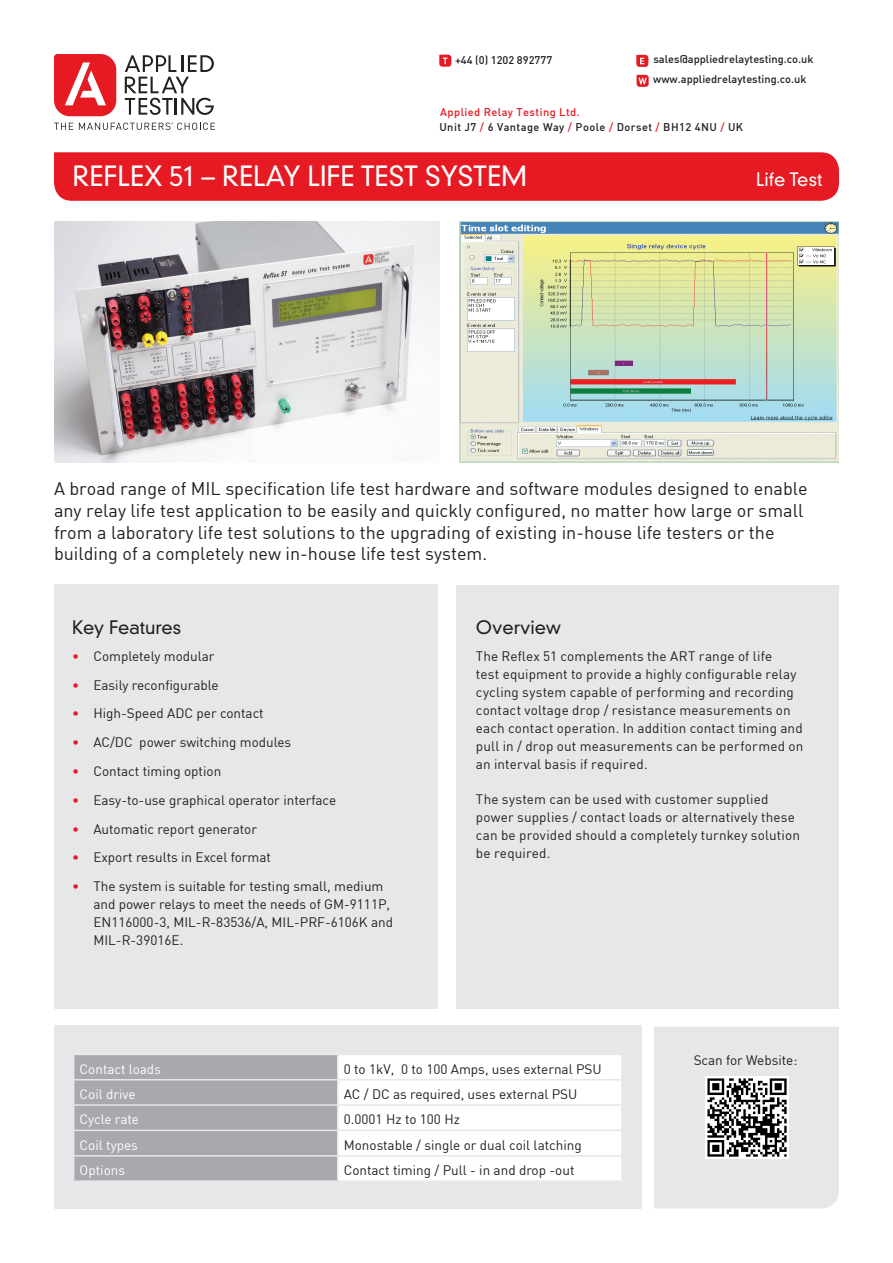
<style>
.page{position:relative;width:893px;height:1263px;background:#fff}
.page>*{position:absolute;margin:0;border:0;box-sizing:border-box;transform-origin:0 0}
.t1{font:300 27px "DIN Neuzeit Grotesk";color:#fff}
.Intro_Copy{font:18px/21.6px "DIN";color:#231f20}
.Headings{font:300 18px "DIN Neuzeit Grotesk";color:#231f20}
.Title_right_hand_tex{font:300 18px "DIN Neuzeit Grotesk";color:#fff}
.Front_Body_Copy{font:13.5px/18px "DIN";letter-spacing:.005em;color:#231f20}
.Specification_table{font:13.5px "DIN";color:#231f20}
.Specification_table-2{font:13.5px "DIN";color:#fff}
.t2{font:500 11.1px "DIN";color:#231f20}
.t3{font:500 11.1px "DIN";letter-spacing:.04em;color:#231f20}
.t4{font:500 11.1px "DIN";letter-spacing:.04em;color:#e51a23}
.s1{color:#e51a23}
</style>
<div class="page">
<svg style="left:54px;top:123px;width:19px;height:7px"></svg>
<svg style="left:79px;top:123px;width:136px;height:7px"></svg>
<div style="left:54px;top:1026px;width:587px;height:183px;background:#e6e7e9"></div>
<div style="left:654px;top:1027px;width:185px;height:181px;background:#e6e7e9"></div>
<img style="left:706px;top:1076px;width:83px;height:83px">
<svg style="left:54px;top:54px;width:62px;height:62px"></svg>
<svg style="left:125px;top:55px;width:89px;height:60px"></svg>
<div style="left:54px;top:584px;width:383px;height:425px;background:#e6e7e9"></div>
<div style="left:456px;top:585px;width:383px;height:424px;background:#e6e7e9"></div>
<div style="left:54px;top:152px;width:785px;height:49px;background:#e51a23"></div>
<img style="left:459px;top:221px;width:380px;height:241px">
<img style="left:55px;top:221px;width:384px;height:241px">
<svg style="left:439px;top:55px;width:12px;height:12px"></svg>
<svg style="left:637px;top:75px;width:12px;height:12px"></svg>
<svg style="left:636px;top:55px;width:12px;height:12px"></svg>
<svg style="left:74px;top:1055px;width:547px;height:125px;background:#d5d6d8"></svg>
<hr style="left:338px;top:1155px;width:285px;height:1px;background:#e6e7e9">
<hr style="left:337px;top:1156px;width:2px;height:24px;background:#e6e7e9">
<p class="t2" style="left:455px;top:53px;width:99px">+44 (0) 1202 892777</p>
<p class="t2" style="left:653px;top:52px;width:162px">sales@appliedrelaytesting.co.uk</p>
<p class="t2" style="left:653px;top:72px;width:155px">www.appliedrelaytesting.co.uk</p>
<p class="t4" style="left:440px;top:105px;width:141px">Applied Relay Testing Ltd.</p>
<p class="t3" style="left:439px;top:120px;width:305px">Unit J7 <span class="s1">/</span> 6 Vantage Way <span class="s1">/</span> Poole <span class="s1">/</span> Dorset <span class="s1">/</span> BH12 4NU <span class="s1">/</span> UK</p>
<p class="t1" style="left:72px;top:160px;width:456px">REFLEX 51 – RELAY LIFE TEST SYSTEM</p>
<p class="Title_right_hand_tex" style="left:756px;top:169px;width:68px">Life Test</p>
<p class="Intro_Copy" style="left:54px;top:478px;width:755px">A broad range of MIL specification life test hardware and software modules designed to enable any relay life test application to be easily and quickly configured, no matter how large or small from a laboratory life test solutions to the upgrading of existing in-house life testers or the building of a completely new in-house life test system.</p>
<p class="Headings" style="left:72px;top:617px;width:111px">Key Features</p>
<p class="Front_Body_Copy" style="left:72px;top:646px;width:144px"><span class="s1">•</span> Completely modular</p>
<p class="Front_Body_Copy" style="left:72px;top:675px;width:148px"><span class="s1">•</span> Easily reconfigurable</p>
<p class="Front_Body_Copy" style="left:72px;top:704px;width:193px"><span class="s1">•</span> High-Speed ADC per contact</p>
<p class="Front_Body_Copy" style="left:72px;top:733px;width:221px"><span class="s1">•</span> AC/DC power switching modules</p>
<p class="Front_Body_Copy" style="left:72px;top:762px;width:151px"><span class="s1">•</span> Contact timing option</p>
<p class="Front_Body_Copy" style="left:72px;top:790px;width:266px"><span class="s1">•</span> Easy-to-use graphical operator interface</p>
<p class="Front_Body_Copy" style="left:72px;top:819px;width:186px"><span class="s1">•</span> Automatic report generator</p>
<p class="Front_Body_Copy" style="left:72px;top:848px;width:200px"><span class="s1">•</span> Export results in Excel format</p>
<p class="Front_Body_Copy" style="left:93px;top:877px;width:301px;text-indent:-21px"><span class="s1">•</span> The system is suitable for testing small, medium and power relays to meet the needs of GM-9111P, EN116000-3, MIL-R-83536/A, MIL-PRF-6106K and MIL-R-39016E.</p>
<p class="Headings" style="left:476px;top:617px;width:87px">Overview</p>
<p class="Front_Body_Copy" style="left:476px;top:646px;width:329px">The Reflex 51 complements the ART range of life<br>test equipment to provide a highly configurable relay cycling system capable of performing and recording contact voltage drop / resistance measurements on each contact operation. In addition contact timing and pull in / drop out measurements can be performed on an interval basis if required.</p>
<p class="Front_Body_Copy" style="left:476px;top:789px;width:325px">The system can be used with customer supplied power supplies / contact loads or alternatively these can be provided should a completely turnkey solution be required.</p>
<p class="Specification_table-2" style="left:80px;top:1060px;width:83px">Contact loads</p>
<p class="Specification_table" style="left:344px;top:1060px;width:259px">0 to 1kV, 0 to 100 Amps, uses external PSU</p>
<p class="Specification_table-2" style="left:80px;top:1086px;width:58px">Coil drive</p>
<p class="Specification_table" style="left:344px;top:1086px;width:235px">AC / DC as required, uses external PSU</p>
<p class="Specification_table-2" style="left:80px;top:1111px;width:61px">Cycle rate</p>
<p class="Specification_table" style="left:344px;top:1111px;width:118px">0.0001 Hz to 100 Hz</p>
<p class="Specification_table-2" style="left:80px;top:1136px;width:60px">Coil types</p>
<p class="Specification_table" style="left:344px;top:1136px;width:239px">Monostable / single or dual coil latching</p>
<p class="Specification_table-2" style="left:80px;top:1162px;width:47px">Options</p>
<p class="Specification_table" style="left:344px;top:1162px;width:232px">Contact timing / Pull - in and drop -out</p>
<p class="Front_Body_Copy" style="left:694px;top:1051px;width:105px">Scan for Website:</p>
</div>
